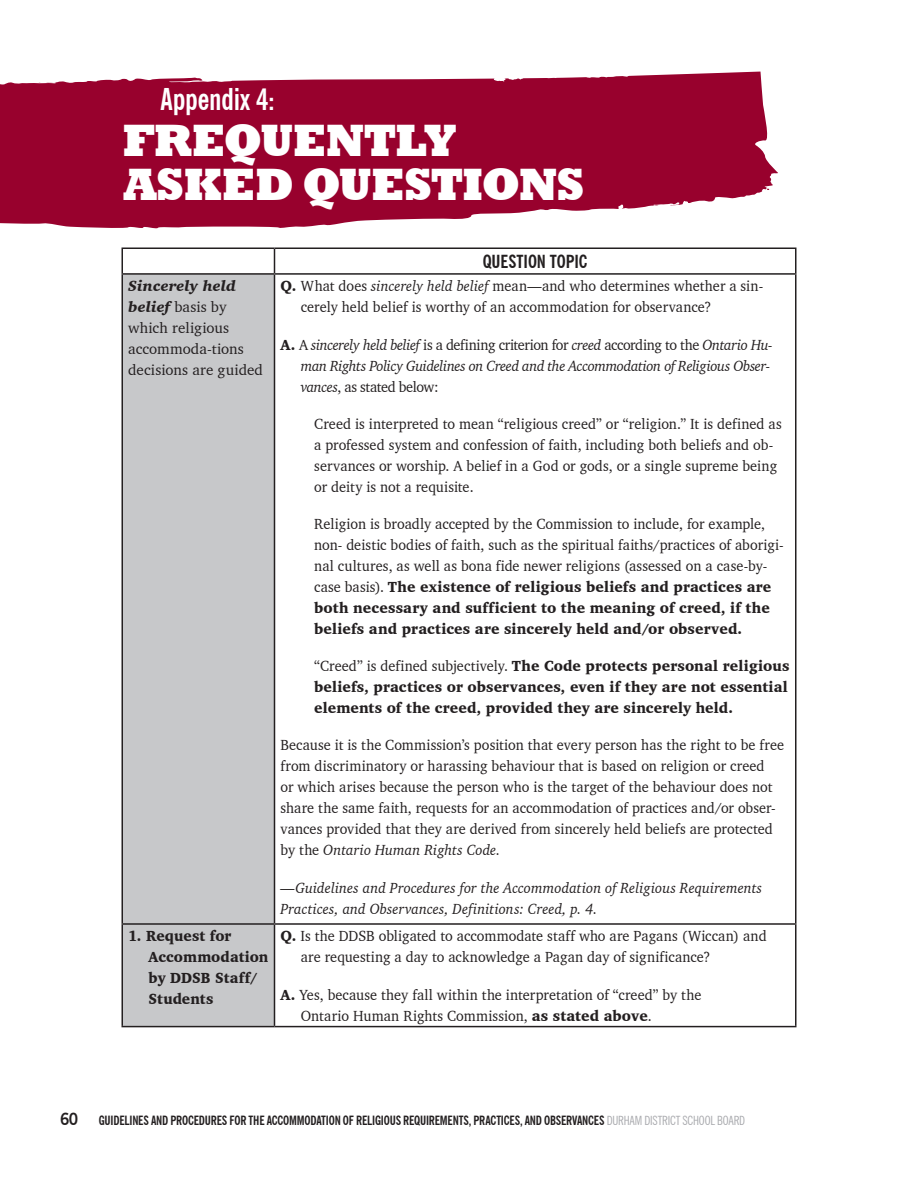
<style>
.page{position:relative;width:918px;height:1188px;background:#fff}
.page>*{position:absolute;margin:0;border:0;box-sizing:border-box;transform-origin:0 0}
.t1{font:800 46.5px "Rockwell";letter-spacing:-.035em;color:#fff}
.t2{font:700 condensed 30px "News Gothic BT";color:#fff;scale:.94 1}
.t3{font:700 condensed 18px "News Gothic BT";color:#231f20}
.t4{font:15px/21px "Charter BT";letter-spacing:.005em;color:#231f20;scale:.95 1}
.t5{font:900 15px/21px "Charter BT";letter-spacing:.01em;color:#231f20;text-align:justify;scale:.95 1}
.t6{font:italic 15px/21px "Charter BT";letter-spacing:-.025em;color:#231f20;scale:.95 1}
.t7{font:italic 15px/21px "Charter BT";letter-spacing:.005em;color:#231f20;scale:.95 1}
.t8{font:15px/21px "Charter BT";letter-spacing:.005em;color:#231f20}
.t9{font:900 15px/21px "Charter BT";letter-spacing:.01em;color:#231f20;scale:.94 1}
.t10{font:700 condensed 12.75px "News Gothic BT";letter-spacing:-.015em;color:#231f20;scale:.96 1}
.s1{font-weight:900;font-style:italic}
.s2{font-weight:900}
.s3{font-style:italic}
.s4{font-weight:900;font-style:normal}
.s5{font-style:normal}
.s6{font-weight:400}
.s7{font-stretch:normal;font-size:16.5px}
.s8{font-weight:400;color:#a8a9ad}
</style>
<div class="page">
<svg style="left:0;top:71px;width:778px;height:158px;background:#a52349"></svg>
<div style="left:123px;top:275px;width:151px;height:751px;background:#c7c8ca"></div>
<hr style="left:122px;top:248px;width:152px;height:1px;background:#231f20">
<svg style="left:122px;top:249px;width:1px;height:24px"></svg>
<hr style="left:274px;top:248px;width:522px;height:1px;background:#231f20">
<svg style="left:274px;top:249px;width:1px;height:24px"></svg>
<svg style="left:795px;top:249px;width:1px;height:24px"></svg>
<hr style="left:122px;top:273px;width:152px;height:2px;background:#231f20">
<hr style="left:122px;top:275px;width:1px;height:648px;background:#231f20">
<hr style="left:274px;top:273px;width:522px;height:2px;background:#231f20">
<hr style="left:274px;top:275px;width:1px;height:648px;background:#231f20">
<hr style="left:795px;top:275px;width:1px;height:648px;background:#231f20">
<hr style="left:122px;top:923px;width:152px;height:2px;background:#231f20">
<hr style="left:122px;top:925px;width:1px;height:101px;background:#231f20">
<hr style="left:274px;top:923px;width:522px;height:2px;background:#231f20">
<hr style="left:274px;top:925px;width:1px;height:101px;background:#231f20">
<hr style="left:795px;top:925px;width:1px;height:101px;background:#231f20">
<hr style="left:122px;top:1026px;width:152px;height:1px;background:#231f20">
<hr style="left:274px;top:1026px;width:522px;height:1px;background:#231f20">
<h2 class="t2" style="left:161px;top:81px;width:123px">APPENDIX 4:</h2>
<h1 class="t1" style="left:123px;top:114px;width:34px">FRE</h1>
<h1 class="t1" style="left:224px;top:114px;width:72px">QUEN</h1>
<h1 class="t1" style="left:363px;top:114px;width:95px">TLY</h1>
<h1 class="t1" style="left:123px;top:157px;width:213px">ASKED QUE</h1>
<h1 class="t1" style="left:404px;top:157px;width:90px">STION</h1>
<h1 class="t1" style="left:557px;top:157px;width:30px">S</h1>
<p class="t3" style="left:483px;top:250px;width:106px">QUESTION TOPIC</p>
<p class="t8" style="left:128px;top:275px;width:136px"><span class="s1">Sincerely held belief</span> basis by which religious accommoda-tions decisions are guided</p>
<p class="t4" style="left:301px;top:275px;width:488px;text-indent:-20px"><span class="s2">Q.</span> What does <span class="s3">sincerely held belief</span> mean—and who determines whether a sin&shy;cerely held belief is worthy of an accommodation for observance?</p>
<p class="t6" style="left:301px;top:333px;width:498px;text-indent:-20px"><span class="s4">A.</span> <span class="s5">A</span> sincerely held belief <span class="s5">is a defining criterion for</span> creed <span class="s5">according to the</span> Ontario Hu&shy;man Rights Policy Guidelines on Creed and the Accommodation of Religious Obser&shy;vances<span class="s5">, as stated below:</span></p>
<p class="t4" style="left:314px;top:413px;width:494px">Creed is interpreted to mean “religious creed” or “religion.” It is defined as a professed system and confession of faith, including both beliefs and ob&shy;servances or worship. A belief in a God or gods, or a single supreme being or deity is not a requisite.</p>
<p class="t4" style="left:314px;top:513px;width:496px">Religion is broadly accepted by the Commission to include, for example, non- deistic bodies of faith, such as the spiritual faiths/practices of aborigi&shy;nal cultures, as well as bona fide newer religions (assessed on a case-by&shy;case basis). <span class="s2">The existence of religious beliefs and practices are both necessary and sufficient to the meaning of creed, if the beliefs and practices are sincerely held and/or observed.</span></p>
<p class="t5" style="left:314px;top:655px;width:502px"><span class="s6">“Creed” is defined subjectively.</span> The Code protects personal religious beliefs, practices or observances, even if they are not essential elements of the creed, provided they are sincerely held.</p>
<p class="t4" style="left:280px;top:734px;width:532px">Because it is the Commission’s position that every person has the right to be free from discriminatory or harassing behaviour that is based on religion or creed<br>or which arises because the person who is the target of the behaviour does not share the same faith, requests for an accommodation of practices and/or obser&shy;vances provided that they are derived from sincerely held beliefs are protected by the <span class="s3">Ontario Human Rights Code.</span></p>
<p class="t7" style="left:280px;top:876px;width:509px">—Guidelines and Procedures for the Accommodation of Religious Requirements<br>Practices, and Observances, Definitions: Creed, p. 4.</p>
<p class="t9" style="left:148px;top:925px;width:129px;text-indent:-20px">1. Request for<br>Accommodation by DDSB Staff/<br>Students</p>
<p class="t4" style="left:301px;top:925px;width:492px;text-indent:-20px"><span class="s2">Q.</span> Is the DDSB obligated to accommodate staff who are Pagans (Wiccan) and are requesting a day to acknowledge a Pagan day of significance?</p>
<p class="t4" style="left:301px;top:984px;width:423px;text-indent:-20px"><span class="s2">A.</span> Yes, because they fall within the interpretation of “creed” by the<br>Ontario Human Rights Commission, <span class="s2">as stated above</span>.</p>
<p class="t10" style="left:60px;top:1113px;width:714px"><span class="s7">60</span> GUIDELINES AND PROCEDURES FOR THE ACCOMMODATION OF RELIGIOUS REQUIREMENTS, PRACTICES, AND OBSERVANCES <span class="s8">DURHAM DISTRICT SCHOOL BOARD</span></p>
</div>
